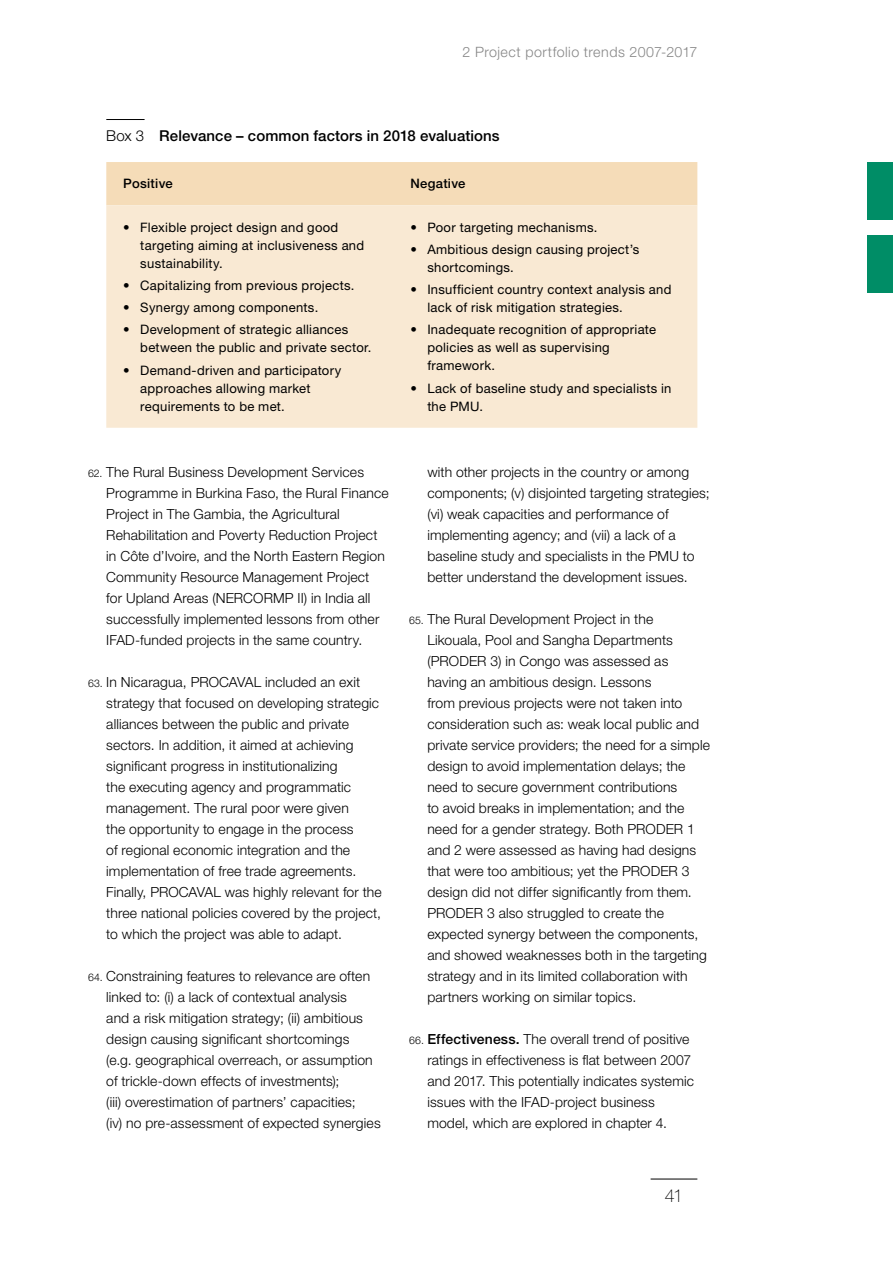
<style>
.page{position:relative;width:893px;height:1263px;background:#fff}
.page>*{position:absolute;margin:0;border:0;box-sizing:border-box;transform-origin:0 0}
.t1{font:100 18px "Helvetica Neue LT Std";color:#000}
._04Tilte_Graphs_Tabl{font:500 15px "Helvetica Neue LT Std";letter-spacing:.005em;color:#000}
.t2{font:300 14.25px "Helvetica Neue LT Std";letter-spacing:.03em;color:#878787}
.t3{font:300 13.95px/21px "Helvetica Neue LT Std";letter-spacing:.01em;color:#000}
.t4{font:13.05px/18px "Helvetica Neue LT Std";letter-spacing:.02em;color:#000}
.Box_Text{font:500 13.05px "Helvetica Neue LT Std";letter-spacing:.02em;color:#000}
.s1{font-weight:300}
.s2{font-size:10.5px}
.s3{font-weight:500}
</style>
<div class="page">
<div style="left:867px;top:162px;width:26px;height:58px;background:#008d66"></div>
<div style="left:867px;top:236px;width:26px;height:57px;background:#008d66"></div>
<hr style="left:651px;top:1179px;width:46px;height:1px;background:#000">
<hr style="left:106px;top:119px;width:39px;height:1px;background:#000">
<div style="left:106px;top:162px;width:591px;height:43px;background:#f5dcb8"></div>
<div style="left:106px;top:205px;width:591px;height:223px;background:#f9e9d3"></div>
<p class="t2" style="left:462px;top:43px;width:236px">2 Project portfolio trends 2007-2017</p>
<p class="_04Tilte_Graphs_Tabl" style="left:106px;top:127px;width:395px"><span class="s1">Box 3</span> Relevance – common factors in 2018 evaluations</p>
<p class="Box_Text" style="left:123px;top:176px;width:51px">Positive</p>
<p class="Box_Text" style="left:410px;top:176px;width:57px">Negative</p>
<p class="t4" style="left:140px;top:218px;width:225px;text-indent:-17px"><span class="s1">•</span> Flexible project design and good targeting aiming at inclusiveness and sustainability.</p>
<p class="t4" style="left:123px;top:276px;width:233px"><span class="s1">•</span> Capitalizing from previous projects.</p>
<p class="t4" style="left:123px;top:298px;width:197px"><span class="s1">•</span> Synergy among components.</p>
<p class="t4" style="left:140px;top:321px;width:233px;text-indent:-17px"><span class="s1">•</span> Development of strategic alliances between the public and private sector.</p>
<p class="t4" style="left:140px;top:361px;width:202px;text-indent:-17px"><span class="s1">•</span> Demand-driven and participatory approaches allowing market requirements to be met.</p>
<p class="t4" style="left:410px;top:218px;width:189px"><span class="s1">•</span> Poor targeting mechanisms.</p>
<p class="t4" style="left:427px;top:240px;width:214px;text-indent:-17px"><span class="s1">•</span> Ambitious design causing project’s shortcomings.</p>
<p class="t4" style="left:427px;top:280px;width:246px;text-indent:-17px"><span class="s1">•</span> Insufficient country context analysis and lack of risk mitigation strategies.</p>
<p class="t4" style="left:427px;top:321px;width:230px;text-indent:-17px"><span class="s1">•</span> Inadequate recognition of appropriate policies as well as supervising framework.</p>
<p class="t4" style="left:427px;top:379px;width:246px;text-indent:-17px"><span class="s1">•</span> Lack of baseline study and specialists in the PMU.</p>
<p class="t3" style="left:106px;top:461px;width:284px;text-indent:-18px"><span class="s2">62.</span> The Rural Business Development Services Programme in Burkina Faso, the Rural Finance Project in The Gambia, the Agricultural Rehabilitation and Poverty Reduction Project in Côte d’Ivoire, and the North Eastern Region Community Resource Management Project for Upland Areas (NERCORMP II) in India all successfully implemented lessons from other IFAD-funded projects in the same country.</p>
<p class="t3" style="left:106px;top:671px;width:277px;text-indent:-18px"><span class="s2">63.</span> In Nicaragua, PROCAVAL included an exit strategy that focused on developing strategic alliances between the public and private sectors. In addition, it aimed at achieving significant progress in institutionalizing<br>the executing agency and programmatic management. The rural poor were given<br>the opportunity to engage in the process<br>of regional economic integration and the implementation of free trade agreements.<br>Finally, PROCAVAL was highly relevant for the three national policies covered by the project, to which the project was able to adapt.</p>
<p class="t3" style="left:106px;top:965px;width:276px;text-indent:-18px"><span class="s2">64.</span> Constraining features to relevance are often linked to: (i) a lack of contextual analysis<br>and a risk mitigation strategy; (ii) ambitious design causing significant shortcomings<br>(e.g. geographical overreach, or assumption of trickle-down effects of investments);<br>(iii) overestimation of partners’ capacities;<br>(iv) no pre-assessment of expected synergies</p>
<p class="t3" style="left:427px;top:461px;width:284px">with other projects in the country or among components; (v) disjointed targeting strategies; (vi) weak capacities and performance of implementing agency; and (vii) a lack of a baseline study and specialists in the PMU to better understand the development issues.</p>
<p class="t3" style="left:427px;top:608px;width:284px;text-indent:-18px"><span class="s2">65.</span> The Rural Development Project in the Likouala, Pool and Sangha Departments (PRODER 3) in Congo was assessed as having an ambitious design. Lessons<br>from previous projects were not taken into consideration such as: weak local public and private service providers; the need for a simple design to avoid implementation delays; the need to secure government contributions<br>to avoid breaks in implementation; and the need for a gender strategy. Both PRODER 1 and 2 were assessed as having had designs that were too ambitious; yet the PRODER 3 design did not differ significantly from them.<br>PRODER 3 also struggled to create the expected synergy between the components, and showed weaknesses both in the targeting strategy and in its limited collaboration with partners working on similar topics.</p>
<p class="t3" style="left:427px;top:1028px;width:268px;text-indent:-18px"><span class="s2">66.</span> <span class="s3">Effectiveness.</span> The overall trend of positive ratings in effectiveness is flat between 2007 and 2017. This potentially indicates systemic issues with the IFAD-project business model, which are explored in chapter 4.</p>
<p class="t1" style="left:665px;top:1185px;width:20px">41</p>
</div>
